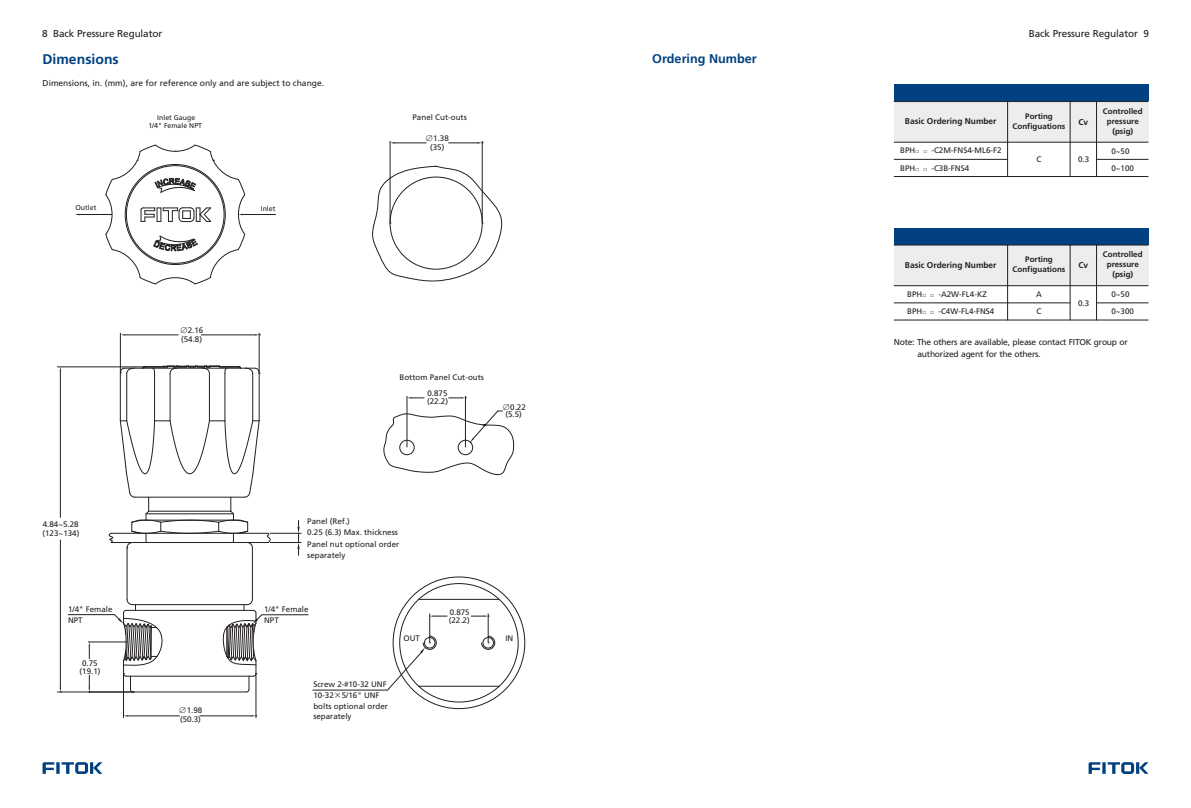
<style>
.page{position:relative;width:1191px;height:808px;background:#fff}
.page>*{position:absolute;margin:0;border:0;box-sizing:border-box;transform-origin:0 0}
.t1{font:300 14px "Frutiger CE";color:#014181}
.t2{font:300 12.6px "Frutiger CE";color:#014181}
.t3{font:10px "Frutiger CE";letter-spacing:-.015em;color:#231f20}
.t4{font:8.5px/12.5px "Frutiger CE";letter-spacing:-.03em;color:#231f20}
.t5{font:8.5px "Frutiger CE";color:#231f20}
.t6{font:300 8.4px "Frutiger CE";color:#231f20}
.t7{font:8px/17.2px "Frutiger CE";color:#231f20}
.t8{font:300 8px/10px "Frutiger CE";color:#231f20;text-align:center}
.t9{font:7px/8.1px "Frutiger CE";color:#231f20;text-align:center}
.s1{font-family:"Lucida Sans Unicode"}
.s2{font-family:"Sim Hei"}
.s3{font-family:"Sim Sun"}
</style>
<div class="page">
<hr style="left:243px;top:214px;width:33px;height:1px;background:#231f20">
<hr style="left:79px;top:214px;width:33px;height:1px;background:#231f20">
<svg style="left:105px;top:145px;width:140px;height:139px"></svg>
<svg style="left:1088px;top:762px;width:60px;height:12px"></svg>
<svg style="left:43px;top:762px;width:59px;height:12px"></svg>
<hr style="left:133px;top:692px;width:113px;height:1px;background:#231f20">
<hr style="left:126px;top:610px;width:127px;height:1px;background:#231f20">
<hr style="left:126px;top:676px;width:127px;height:1px;background:#231f20">
<hr style="left:132px;top:604px;width:115px;height:1px;background:#231f20">
<hr style="left:127px;top:548px;width:1px;height:51px;background:#231f20">
<hr style="left:252px;top:548px;width:1px;height:51px;background:#231f20">
<hr style="left:120px;top:373px;width:1px;height:48px;background:#231f20">
<hr style="left:127px;top:373px;width:1px;height:48px;background:#231f20">
<hr style="left:154px;top:373px;width:1px;height:48px;background:#231f20">
<hr style="left:170px;top:373px;width:1px;height:48px;background:#231f20">
<hr style="left:209px;top:373px;width:1px;height:48px;background:#231f20">
<hr style="left:225px;top:373px;width:1px;height:48px;background:#231f20">
<hr style="left:252px;top:373px;width:1px;height:48px;background:#231f20">
<hr style="left:259px;top:373px;width:1px;height:48px;background:#231f20">
<hr style="left:124px;top:368px;width:131px;height:1px;background:#231f20">
<hr style="left:57px;top:367px;width:87px;height:1px;background:#231f20">
<hr style="left:57px;top:692px;width:76px;height:1px;background:#231f20">
<hr style="left:60px;top:372px;width:1px;height:146px;background:#231f20">
<hr style="left:60px;top:540px;width:1px;height:147px;background:#231f20">
<hr style="left:120px;top:333px;width:1px;height:39px;background:#231f20">
<hr style="left:259px;top:333px;width:1px;height:40px;background:#231f20">
<hr style="left:125px;top:335px;width:53px;height:1px;background:#231f20">
<hr style="left:201px;top:335px;width:54px;height:1px;background:#231f20">
<svg style="left:120px;top:368px;width:15px;height:6px"></svg>
<hr style="left:123px;top:674px;width:1px;height:43px;background:#231f20">
<hr style="left:256px;top:674px;width:1px;height:43px;background:#231f20">
<hr style="left:128px;top:716px;width:52px;height:1px;background:#231f20">
<hr style="left:200px;top:716px;width:51px;height:1px;background:#231f20">
<svg style="left:251px;top:715px;width:6px;height:2px"></svg>
<hr style="left:88px;top:642px;width:38px;height:1px;background:#231f20">
<svg style="left:89px;top:642px;width:1px;height:17px"></svg>
<svg style="left:89px;top:675px;width:1px;height:18px"></svg>
<hr style="left:419px;top:686px;width:80px;height:1px;background:#231f20">
<hr style="left:419px;top:599px;width:80px;height:1px;background:#231f20">
<hr style="left:429px;top:613px;width:1px;height:30px;background:#231f20">
<hr style="left:488px;top:613px;width:1px;height:30px;background:#231f20">
<svg style="left:430px;top:615px;width:17px;height:2px"></svg>
<svg style="left:481px;top:636px;width:14px;height:14px"></svg>
<svg style="left:471px;top:615px;width:18px;height:2px"></svg>
<svg style="left:387px;top:636px;width:49px;height:54px"></svg>
<hr style="left:312px;top:690px;width:75px;height:1px;background:#231f20">
<hr style="left:407px;top:396px;width:1px;height:51px;background:#231f20">
<hr style="left:465px;top:396px;width:1px;height:51px;background:#231f20">
<svg style="left:407px;top:397px;width:17px;height:2px"></svg>
<svg style="left:448px;top:397px;width:17px;height:2px"></svg>
<hr style="left:390px;top:141px;width:1px;height:82px;background:#231f20">
<hr style="left:482px;top:141px;width:1px;height:82px;background:#231f20">
<hr style="left:395px;top:143px;width:31px;height:1px;background:#231f20">
<svg style="left:372px;top:166px;width:130px;height:115px"></svg>
<svg style="left:449px;top:142px;width:34px;height:2px"></svg>
<svg style="left:109px;top:420px;width:162px;height:129px"></svg>
<hr style="left:270px;top:533px;width:31px;height:1px;background:#231f20">
<hr style="left:270px;top:542px;width:31px;height:1px;background:#231f20">
<svg style="left:297px;top:520px;width:3px;height:36px"></svg>
<svg style="left:383px;top:411px;width:131px;height:65px"></svg>
<hr style="left:68px;top:614px;width:47px;height:1px;background:#231f20">
<svg style="left:143px;top:366px;width:117px;height:8px"></svg>
<hr style="left:262px;top:614px;width:46px;height:1px;background:#231f20">
<svg style="left:114px;top:599px;width:51px;height:94px"></svg>
<svg style="left:222px;top:599px;width:40px;height:93px"></svg>
<div style="left:894px;top:85px;width:254px;height:17px;background:#014181"></div>
<div style="left:894px;top:102px;width:254px;height:40px;background:#ecedee"></div>
<hr style="left:894px;top:101px;width:254px;height:1px;background:#231f20">
<hr style="left:894px;top:176px;width:254px;height:1px;background:#231f20">
<hr style="left:1007px;top:102px;width:1px;height:75px;background:#231f20">
<hr style="left:894px;top:142px;width:254px;height:1px;background:#231f20">
<hr style="left:1070px;top:102px;width:1px;height:75px;background:#231f20">
<hr style="left:1096px;top:102px;width:1px;height:75px;background:#231f20">
<hr style="left:894px;top:159px;width:113px;height:1px;background:#231f20">
<hr style="left:1096px;top:159px;width:52px;height:1px;background:#231f20">
<div style="left:894px;top:228px;width:254px;height:17px;background:#014181"></div>
<div style="left:894px;top:245px;width:254px;height:41px;background:#ecedee"></div>
<hr style="left:894px;top:245px;width:254px;height:1px;background:#231f20">
<hr style="left:894px;top:320px;width:254px;height:1px;background:#231f20">
<hr style="left:1007px;top:245px;width:1px;height:75px;background:#231f20">
<hr style="left:894px;top:285px;width:254px;height:1px;background:#231f20">
<hr style="left:1070px;top:245px;width:1px;height:75px;background:#231f20">
<hr style="left:1096px;top:245px;width:1px;height:75px;background:#231f20">
<hr style="left:894px;top:303px;width:176px;height:1px;background:#231f20">
<hr style="left:1096px;top:303px;width:52px;height:1px;background:#231f20">
<p class="t3" style="left:42px;top:29px;width:122px">8 Back Pressure Regulator</p>
<p class="t3" style="left:1028px;top:29px;width:122px">Back Pressure Regulator 9</p>
<h1 class="t1" style="left:43px;top:54px;width:78px">Dimensions</h1>
<p class="t5" style="left:43px;top:79px;width:283px">Dimensions, in. (mm), are for reference only and are subject to change.</p>
<h2 class="t2" style="left:652px;top:54px;width:106px">Ordering Number</h2>
<p class="t9" style="left:148px;top:114px;width:55px">Inlet Gauge<br>1/4" Female NPT</p>
<p class="t9" style="left:75px;top:204px;width:23px">Outlet</p>
<p class="t9" style="left:261px;top:205px;width:16px">Inlet</p>
<p class="t7" style="left:412px;top:110px;width:56px">Panel Cut-outs</p>
<p class="t7" style="left:425px;top:134px;width:25px;line-height:8.9px;text-align:center"><span class="s1">∅</span>1.38 (35)</p>
<p class="t7" style="left:43px;top:521px;width:38px;line-height:8.8px">4.84~5.28 (123~134)</p>
<p class="t7" style="left:68px;top:605px;width:46px;line-height:10.6px">1/4" Female<br>NPT</p>
<p class="t7" style="left:180px;top:326px;width:25px;line-height:8.9px"><span class="s1">∅</span>2.16 (54.8)</p>
<p class="t7" style="left:399px;top:369px;width:86px">Bottom Panel Cut-outs</p>
<p class="t7" style="left:427px;top:390px;width:22px;line-height:7.8px">0.875 (22.2)</p>
<p class="t7" style="left:502px;top:403px;width:25px;line-height:7.8px;text-align:center"><span class="s1">∅</span>0.22 (5.5)</p>
<p class="t7" style="left:307px;top:516px;width:94px;line-height:11.5px">Panel (Ref.)<br>0.25 (6.3) Max. thickness<br>Panel nut optional order separately</p>
<p class="t7" style="left:264px;top:605px;width:46px;line-height:10.6px">1/4" Female<br>NPT</p>
<p class="t7" style="left:449px;top:609px;width:22px;line-height:7.8px">0.875 (22.2)</p>
<p class="t7" style="left:80px;top:660px;width:22px;line-height:7.5px;text-align:center">0.75 (19.1)</p>
<p class="t7" style="left:179px;top:707px;width:25px;line-height:8.9px"><span class="s1">∅</span>1.98 (50.3)</p>
<p class="t7" style="left:313px;top:676px;width:75px">Screw 2-<span class="s2">#</span>10-32 UNF</p>
<p class="t7" style="left:313px;top:687px;width:68px">10-32<span class="s2">×</span>5/16" UNF</p>
<p class="t7" style="left:313px;top:701px;width:76px;line-height:10.5px">bolts optional order separately</p>
<p class="t7" style="left:403px;top:630px;width:18px">OUT</p>
<p class="t7" style="left:505px;top:630px;width:9px">IN</p>
<p class="t6" style="left:905px;top:118px;width:93px">Basic Ordering Number</p>
<p class="t8" style="left:1012px;top:112px;width:54px">Porting<br>Configuations</p>
<p class="t8" style="left:1103px;top:107px;width:41px">Controlled pressure (psig)</p>
<p class="t6" style="left:1078px;top:118px;width:11px">Cv</p>
<p class="t7" style="left:900px;top:143px;width:103px">BPH<span class="s3">□□</span>-C2M-FNS4-ML6-F2<br>BPH<span class="s3">□□</span>-C3B-FNS4</p>
<p class="t7" style="left:1036px;top:151px;width:6px">C</p>
<p class="t7" style="left:1078px;top:151px;width:13px">0.3</p>
<p class="t7" style="left:1111px;top:143px;width:24px">0~50<br>0~100</p>
<p class="t6" style="left:905px;top:261px;width:93px">Basic Ordering Number</p>
<p class="t8" style="left:1103px;top:250px;width:41px">Controlled pressure (psig)</p>
<p class="t8" style="left:1012px;top:255px;width:54px">Porting<br>Configuations</p>
<p class="t6" style="left:1078px;top:262px;width:11px">Cv</p>
<p class="t7" style="left:907px;top:286px;width:89px">BPH<span class="s3">□□</span>-A2W-FL4-KZ<br>BPH<span class="s3">□□</span>-C4W-FL4-FNS4</p>
<p class="t7" style="left:1036px;top:286px;width:7px">A</p>
<p class="t7" style="left:1036px;top:303px;width:6px">C</p>
<p class="t7" style="left:1078px;top:295px;width:13px">0.3</p>
<p class="t7" style="left:1111px;top:286px;width:24px">0~50<br>0~300</p>
<p class="t4" style="left:917px;top:336px;width:212px;text-indent:-24px">Note: The others are available, please contact FITOK group or authorized agent for the others.</p>
</div>
